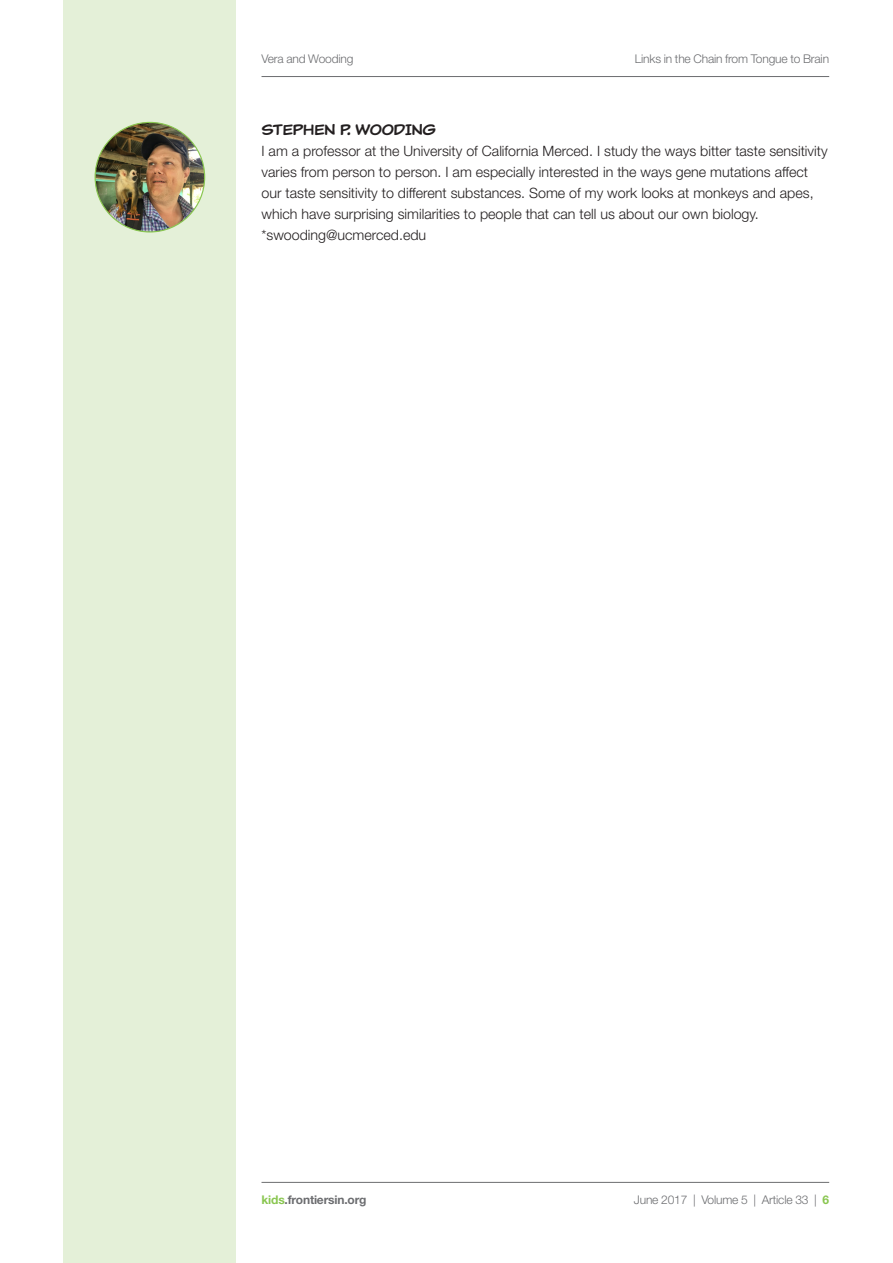
<style>
.page{position:relative;width:893px;height:1263px;background:#fff}
.page>*{position:absolute;margin:0;border:0;box-sizing:border-box;transform-origin:0 0}
.t1{font:15px "Classic Comic";letter-spacing:-.02em;color:#231f20}
.t2{font:300 14.25px/21px "Helvetica Neue LT Std";color:#231f20}
.t3{font:300 12px "Helvetica Neue LT Std";letter-spacing:-.015em;color:#6c6d70}
.t4{font:700 12px "Helvetica Neue LT Std";letter-spacing:-.015em;color:#6c6d70}
.s1{color:#89c650}
.s2{font-weight:700;color:#89c650}
</style>
<div class="page">
<hr style="left:261px;top:76px;width:568px;height:1px;background:#6c6d70">
<div style="left:64px;top:0;width:172px;height:1263px;background:#e4f0d8"></div>
<hr style="left:261px;top:1182px;width:568px;height:1px;background:#6c6d70">
<img style="left:94px;top:121px;width:112px;height:112px">
<p class="t3" style="left:261px;top:51px;width:93px">Vera and Wooding</p>
<p class="t3" style="left:635px;top:51px;width:196px">Links in the Chain from Tongue to Brain</p>
<p class="t1" style="left:261px;top:120px;width:176px">STEPHEN P. WOODING</p>
<p class="t2" style="left:261px;top:140px;width:568px">I am a professor at the University of California Merced. I study the ways bitter taste sensitivity varies from person to person. I am especially interested in the ways gene mutations affect our taste sensitivity to different substances. Some of my work looks at monkeys and apes, which have surprising similarities to people that can tell us about our own biology. *swooding@ucmerced.edu</p>
<p class="t4" style="left:261px;top:1192px;width:107px"><span class="s1">kids</span>.frontiersin.org</p>
<p class="t3" style="left:634px;top:1192px;width:197px">June 2017 | Volume 5 | Article 33 | <span class="s2">6</span></p>
</div>
